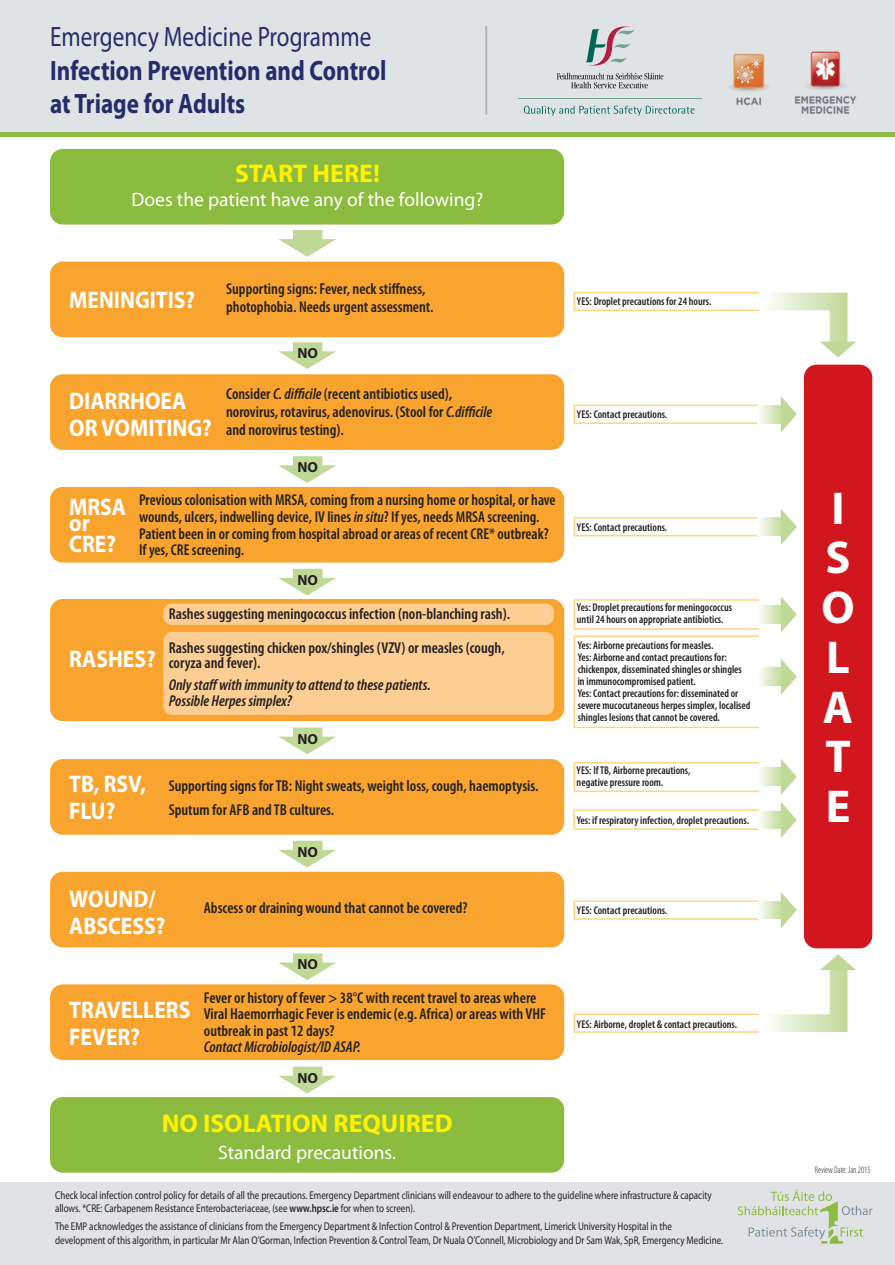
<style>
.page{position:relative;width:895px;height:1265px;background:#fff}
.page>*{position:absolute;margin:0;border:0;box-sizing:border-box;transform-origin:0 0}
.t1{font:700 46.2px/49.7px "Myriad Pro";color:#fff}
.t2{font:700 28.05px/33.8px "Myriad Pro";color:#242d6a;scale:.82 1}
.t3{font:28.05px "Myriad Pro";color:#242d6a;scale:.82 1}
.t4{font:700 25.65px "Myriad Pro";color:#fff101}
.t5{font:700 24px/27px "Myriad Pro";color:#fff;scale:.9 1}
.t6{font:19.5px "Myriad Pro";color:#fff}
.t7{font:600 condensed 15.75px/16.5px "Myriad Pro";color:#231f20}
.t8{font:italic 600 condensed 15.75px/15.8px "Myriad Pro";color:#231f20}
.t9{font:700 14.55px "Myriad Pro";color:#231f20}
.t10{font:600 condensed 11.25px/12px "Myriad Pro";color:#231f20}
.t11{font:11.25px/13.5px "Myriad Pro";color:#231f20;scale:.8 1}
.t12{font:300 condensed 9.75px "Myriad Pro";color:#231f20;scale:.9 1}
.s1{font-style:italic}
.s2{font-weight:600}
</style>
<div class="page">
<div style="left:0;top:0;width:894px;height:133px;background:#e0e3e6"></div>
<div style="left:0;top:1182px;width:894px;height:82px;background:#e0e2e5"></div>
<hr style="left:0;top:133px;width:894px;height:4px;background:#8cbc3f">
<hr style="left:485px;top:26px;width:2px;height:89px;background:#aeafb3">
<svg style="left:738px;top:1189px;width:134px;height:54px"></svg>
<div style="left:803px;top:365px;width:69px;height:583px;background:#d2161e;border-radius:13px"></div>
<div style="left:50px;top:149px;width:514px;height:75px;background:#8cbc3f;border-radius:13px"></div>
<div style="left:50px;top:262px;width:514px;height:75px;background:#f9a42e;border-radius:13px"></div>
<div style="left:50px;top:374px;width:514px;height:76px;background:#f9a42e;border-radius:13px"></div>
<div style="left:50px;top:487px;width:514px;height:75px;background:#f9a42e;border-radius:13px"></div>
<div style="left:50px;top:599px;width:514px;height:122px;background:#f9a42e;border-radius:13px"></div>
<div style="left:50px;top:759px;width:514px;height:75px;background:#f9a42e;border-radius:13px"></div>
<div style="left:50px;top:871px;width:514px;height:76px;background:#f9a42e;border-radius:13px"></div>
<div style="left:50px;top:984px;width:514px;height:76px;background:#f9a42e;border-radius:13px"></div>
<div style="left:50px;top:1097px;width:514px;height:75px;background:#8cbc3f;border-radius:13px"></div>
<svg style="left:278px;top:230px;width:58px;height:27px"></svg>
<svg style="left:279px;top:569px;width:57px;height:26px"></svg>
<svg style="left:278px;top:456px;width:58px;height:27px"></svg>
<svg style="left:278px;top:342px;width:58px;height:27px"></svg>
<svg style="left:278px;top:727px;width:58px;height:27px"></svg>
<svg style="left:279px;top:840px;width:57px;height:27px"></svg>
<svg style="left:278px;top:953px;width:58px;height:27px"></svg>
<svg style="left:278px;top:1066px;width:58px;height:27px"></svg>
<svg style="left:524px;top:106px;width:170px;height:10px;background:#b4caca"></svg>
<svg style="left:556px;top:23px;width:107px;height:65px;background:#cbcdd0"></svg>
<hr style="left:517px;top:98px;width:184px;height:1px;background:#71a492">
<div style="left:573px;top:762px;width:186px;height:30px;border:2px solid #fed485"></div>
<div style="left:573px;top:809px;width:186px;height:21px;border:2px solid #fed485"></div>
<div style="left:573px;top:900px;width:186px;height:19px;border:2px solid #fed485"></div>
<div style="left:573px;top:517px;width:186px;height:19px;border:2px solid #fed485"></div>
<div style="left:573px;top:405px;width:186px;height:19px;border:2px solid #fed485"></div>
<div style="left:573px;top:292px;width:186px;height:19px;border:2px solid #fed485"></div>
<div style="left:573px;top:1013px;width:186px;height:19px;border:2px solid #fed485"></div>
<svg style="left:771px;top:954px;width:85px;height:78px"></svg>
<svg style="left:771px;top:292px;width:85px;height:66px"></svg>
<svg style="left:780px;top:892px;width:17px;height:36px"></svg>
<div style="left:757px;top:901px;width:24px;height:18px;background:linear-gradient(to right,#feffff,#c7dba2)"></div>
<svg style="left:757px;top:811px;width:22px;height:17px"></svg>
<svg style="left:779px;top:759px;width:18px;height:79px"></svg>
<div style="left:757px;top:768px;width:24px;height:17px;background:linear-gradient(to right,#feffff,#c7dba2)"></div>
<div style="left:573px;top:635px;width:186px;height:93px;border:2px solid #fed485"></div>
<svg style="left:779px;top:659px;width:18px;height:36px"></svg>
<div style="left:757px;top:668px;width:24px;height:17px;background:linear-gradient(to right,#feffff,#c7dba2)"></div>
<div style="left:573px;top:599px;width:186px;height:30px;border:2px solid #fed485"></div>
<svg style="left:779px;top:596px;width:18px;height:36px"></svg>
<div style="left:757px;top:605px;width:24px;height:18px;background:linear-gradient(to right,#feffff,#c7dba2)"></div>
<svg style="left:779px;top:509px;width:18px;height:36px"></svg>
<div style="left:757px;top:518px;width:24px;height:17px;background:linear-gradient(to right,#feffff,#c7dba2)"></div>
<svg style="left:779px;top:396px;width:18px;height:36px"></svg>
<div style="left:757px;top:405px;width:24px;height:18px;background:linear-gradient(to right,#feffff,#c7dba2)"></div>
<div style="left:163px;top:603px;width:391px;height:22px;background:#fdce93;border-radius:9px"></div>
<div style="left:163px;top:632px;width:391px;height:83px;background:#fdce93;border-radius:9px"></div>
<h2 class="t3" style="left:50px;top:19px;width:393px">Emergency Medicine Programme</h2>
<h2 class="t2" style="left:50px;top:52px;width:411px">Infection Prevention and Control at Triage for Adults</h2>
<h3 class="t4" style="left:235px;top:157px;width:146px">START HERE!</h3>
<p class="t6" style="left:131px;top:188px;width:353px">Does the patient have any of the following?</p>
<h3 class="t5" style="left:69px;top:286px;width:141px">MENINGITIS?</h3>
<h3 class="t5" style="left:69px;top:386px;width:160px">DIARRHOEA<br>OR VOMITING?</h3>
<p class="t7" style="left:226px;top:280px;width:209px;line-height:18px">Supporting signs: Fever, neck stiffness, photophobia. Needs urgent assessment.</p>
<p class="t9" style="left:297px;top:344px;width:22px">NO</p>
<p class="t7" style="left:226px;top:385px;width:268px;line-height:18px">Consider <span class="s1">C. difficile</span> (recent antibiotics used), norovirus, rotavirus, adenovirus. (Stool for <span class="s1">C.difficile </span>and norovirus testing).</p>
<p class="t9" style="left:297px;top:458px;width:22px">NO</p>
<h3 class="t5" style="left:69px;top:492px;width:65px">MRSA</h3>
<h3 class="t5" style="left:69px;top:512px;width:54px;line-height:21px">or<br>CRE?</h3>
<p class="t7" style="left:139px;top:492px;width:418px">Previous colonisation with MRSA, coming from a nursing home or hospital, or have wounds, ulcers, indwelling device, IV lines <span class="s1">in situ</span>? If yes, needs MRSA screening.<br>Patient been in or coming from hospital abroad or areas of recent CRE* outbreak?<br>If yes, CRE screening.</p>
<p class="t9" style="left:297px;top:570px;width:22px">NO</p>
<h3 class="t5" style="left:69px;top:644px;width:98px">RASHES?</h3>
<h3 class="t5" style="left:69px;top:770px;width:87px">TB, RSV,<br>FLU?</h3>
<p class="t7" style="left:169px;top:597px;width:343px;line-height:33.8px">Rashes suggesting meningococcus infection (non-blanching rash).<br>Rashes suggesting chicken pox/shingles (VZV) or measles (cough,</p>
<p class="t7" style="left:169px;top:655px;width:93px">coryza and fever).</p>
<p class="t8" style="left:169px;top:677px;width:263px">Only staff with immunity to attend to these patients.<br>Possible Herpes simplex?</p>
<p class="t9" style="left:297px;top:729px;width:22px">NO</p>
<p class="t7" style="left:169px;top:774px;width:371px;line-height:24px">Supporting signs for TB: Night sweats, weight loss, cough, haemoptysis.<br>Sputum for AFB and TB cultures.</p>
<p class="t9" style="left:297px;top:842px;width:22px">NO</p>
<h3 class="t5" style="left:69px;top:884px;width:108px">WOUND/<br>ABSCESS?</h3>
<h3 class="t5" style="left:69px;top:995px;width:136px">TRAVELLERS<br>FEVER?</h3>
<p class="t7" style="left:204px;top:900px;width:265px">Abscess or draining wound that cannot be covered?</p>
<p class="t9" style="left:297px;top:955px;width:22px">NO</p>
<p class="t7" style="left:204px;top:989px;width:343px">Fever or history of fever &gt; 38°C with recent travel to areas where<br>Viral Haemorrhagic Fever is endemic (e.g. Africa) or areas with VHF outbreak in past 12 days?</p>
<p class="t8" style="left:204px;top:1039px;width:158px">Contact Microbiologist/ID ASAP.</p>
<p class="t9" style="left:297px;top:1068px;width:22px">NO</p>
<h3 class="t4" style="left:162px;top:1107px;width:292px">NO ISOLATION REQUIRED</h3>
<p class="t6" style="left:218px;top:1140px;width:179px">Standard precautions.</p>
<p class="t10" style="left:577px;top:295px;width:136px">YES: Droplet precautions for 24 hours.</p>
<p class="t10" style="left:577px;top:408px;width:92px">YES: Contact precautions.</p>
<p class="t10" style="left:577px;top:521px;width:92px">YES: Contact precautions.</p>
<p class="t10" style="left:577px;top:601px;width:157px">Yes: Droplet precautions for meningococcus until 24 hours on appropriate antibiotics.</p>
<p class="t10" style="left:577px;top:639px;width:174px">Yes: Airborne precautions for measles.<br>Yes: Airborne and contact precautions for: chickenpox, disseminated shingles or shingles in immunocompromised patient.<br>Yes: Contact precautions for: disseminated or severe mucocutaneous herpes simplex, localised shingles lesions that cannot be covered.</p>
<p class="t10" style="left:576px;top:764px;width:115px">YES: If TB, Airborne precautions, negative pressure room.</p>
<p class="t10" style="left:576px;top:814px;width:174px">Yes: if respiratory infection, droplet precautions.</p>
<p class="t10" style="left:577px;top:904px;width:92px">YES: Contact precautions.</p>
<p class="t10" style="left:577px;top:1018px;width:162px">YES: Airborne, droplet &amp; contact precautions.</p>
<p class="t11" style="left:55px;top:1187px;width:822px">Check local infection control policy for details of all the precautions. Emergency Department clinicians will endeavour to adhere to the guideline where infrastructure &amp; capacity allows. *CRE: Carbapenem Resistance Enterobacteriaceae, (see <span class="s2">www.hpsc.ie</span> for when to screen).</p>
<p class="t11" style="left:55px;top:1219px;width:836px">The EMP acknowledges the assistance of clinicians from the Emergency Department &amp; Infection Control &amp; Prevention Department, Limerick University Hospital in the development of this algorithm, in particular Mr Alan O’Gorman, Infection Prevention &amp; Control Team, Dr Nuala O’Connell, Microbiology and Dr Sam Wak, SpR, Emergency Medicine.</p>
<h1 class="t1" style="left:821px;top:481px;width:33px">I<br>S<br>O<br>L<br>A<br>T<br>E</h1>
<p class="t12" style="left:814px;top:1164px;width:63px">Review Date: Jan 2015</p>
</div>
